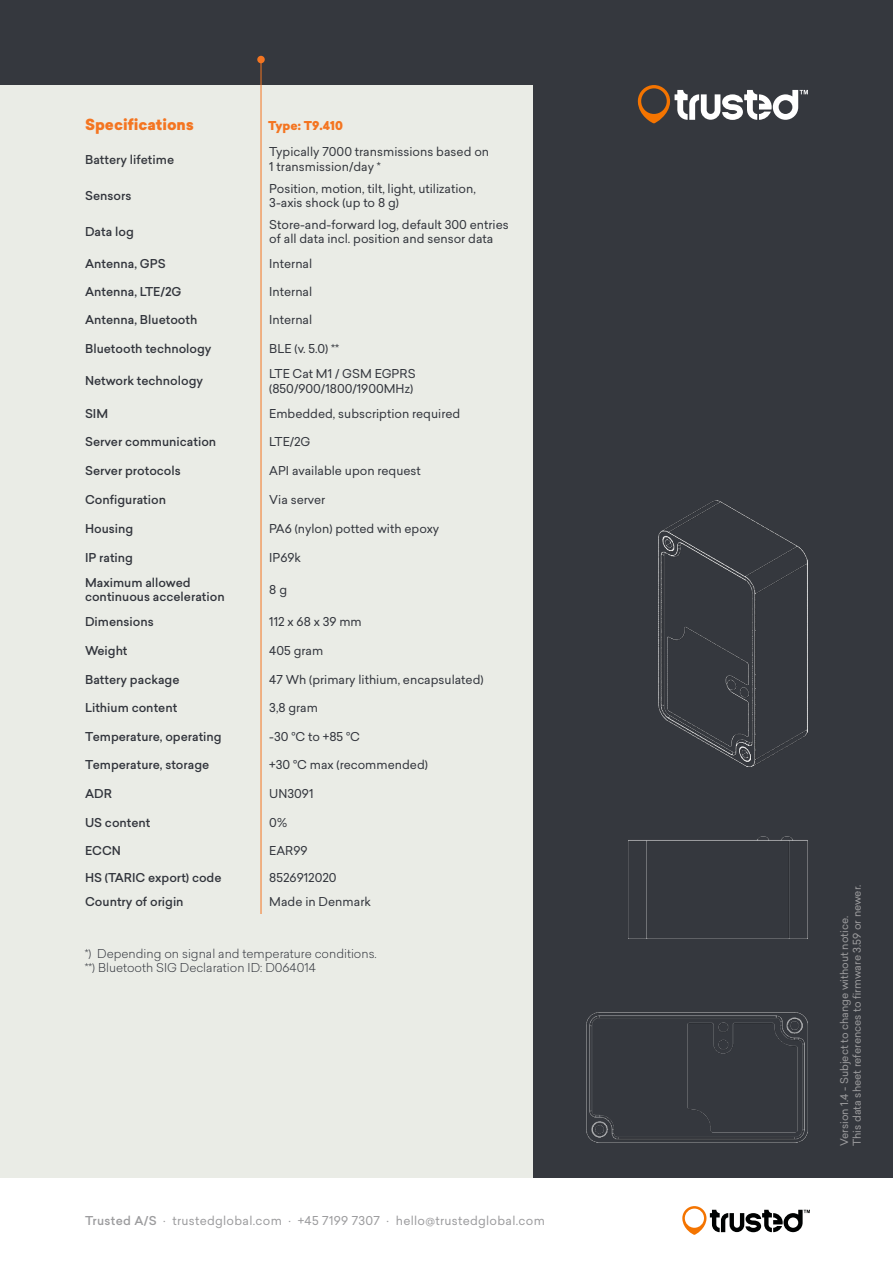
<style>
.page{position:relative;width:893px;height:1263px;background:#fff}
.page>*{position:absolute;margin:0;border:0;box-sizing:border-box;transform-origin:0 0}
.t1{font:900 15px "Sailec";color:#f47521}
.t2{font:12px/14.4px "Sailec";color:#32353c}
.t3{font:500 12px/14.4px "Sailec";color:#32353c}
.t4{font:300 12px/14.4px "Sailec";color:#32353c}
.t5{font:12px "Sailec";letter-spacing:.025em;color:#9c9c9e}
.t6{font:12px/14.4px "Sailec";color:#35383e}
.t7{font:500 12px "Sailec";color:#35383e}
.t8{font:900 12px "Sailec";color:#f47521}
.t9{font:10.5px/12.6px "Sailec";color:#9c9c9e}
.s1{font-weight:500}
</style>
<div class="page">
<div style="left:0;top:0;width:893px;height:1178px;background:#35383e"></div>
<div style="left:0;top:85px;width:533px;height:1093px;background:#eaece6"></div>
<svg style="left:682px;top:1206px;width:128px;height:29px"></svg>
<hr style="left:261px;top:85px;width:1px;height:829px;background:#f47521">
<svg style="left:261px;top:63px;width:1px;height:22px"></svg>
<div style="left:257px;top:56px;width:8px;height:7px;background:#f47521;border-radius:50%"></div>
<svg style="left:638px;top:85px;width:170px;height:38px"></svg>
<img style="left:628px;top:837px;width:180px;height:102px">
<img style="left:587px;top:1012px;width:221px;height:131px">
<img style="left:658px;top:501px;width:150px;height:265px">
<p class="t1" style="left:85px;top:118px;width:110px">Specifications</p>
<p class="t8" style="left:268px;top:120px;width:76px">Type: T9.410</p>
<p class="t7" style="left:85px;top:154px;width:91px">Battery lifetime</p>
<p class="t6" style="left:269px;top:146px;width:221px">Typically 7000 transmissions based on<br>1 transmission/day *</p>
<p class="t3" style="left:85px;top:190px;width:48px">Sensors</p>
<p class="t2" style="left:269px;top:182px;width:208px">Position, motion, tilt, light, utilization,<br>3-axis shock (up to 8 g)</p>
<p class="t3" style="left:85px;top:226px;width:50px">Data log</p>
<p class="t2" style="left:269px;top:218px;width:241px">Store-and-forward log, default 300 entries of all data incl. position and sensor data</p>
<p class="t3" style="left:85px;top:257px;width:82px">Antenna, GPS</p>
<p class="t2" style="left:269px;top:257px;width:44px">Internal</p>
<p class="t3" style="left:85px;top:285px;width:98px">Antenna, LTE/2G</p>
<p class="t2" style="left:269px;top:285px;width:44px">Internal</p>
<p class="t3" style="left:85px;top:314px;width:114px">Antenna, Bluetooth</p>
<p class="t2" style="left:269px;top:314px;width:44px">Internal</p>
<p class="t3" style="left:85px;top:343px;width:128px">Bluetooth technology</p>
<p class="t2" style="left:269px;top:343px;width:71px">BLE (v. 5.0) **</p>
<p class="t3" style="left:85px;top:375px;width:120px">Network technology</p>
<p class="t2" style="left:269px;top:368px;width:148px">LTE Cat M1 / GSM EGPRS (850/900/1800/1900MHz)</p>
<p class="t3" style="left:85px;top:407px;width:25px">SIM</p>
<p class="t2" style="left:269px;top:407px;width:192px">Embedded, subscription required</p>
<p class="t3" style="left:85px;top:436px;width:133px">Server communication</p>
<p class="t2" style="left:269px;top:436px;width:43px">LTE/2G</p>
<p class="t3" style="left:85px;top:464px;width:97px">Server protocols</p>
<p class="t2" style="left:269px;top:464px;width:153px">API available upon request</p>
<p class="t3" style="left:85px;top:493px;width:83px">Configuration</p>
<p class="t2" style="left:269px;top:493px;width:58px">Via server</p>
<p class="t3" style="left:85px;top:523px;width:50px">Housing</p>
<p class="t2" style="left:269px;top:523px;width:171px">PA6 (nylon) potted with epoxy</p>
<p class="t3" style="left:85px;top:551px;width:49px">IP rating</p>
<p class="t2" style="left:269px;top:551px;width:33px">IP69k</p>
<p class="t3" style="left:85px;top:576px;width:141px">Maximum allowed continuous acceleration</p>
<p class="t2" style="left:269px;top:584px;width:19px">8 g</p>
<p class="t3" style="left:85px;top:616px;width:70px">Dimensions</p>
<p class="t2" style="left:269px;top:616px;width:94px">112 x 68 x 39 mm</p>
<p class="t3" style="left:85px;top:645px;width:44px">Weight</p>
<p class="t2" style="left:269px;top:645px;width:55px">405 gram</p>
<p class="t3" style="left:85px;top:673px;width:96px">Battery package</p>
<p class="t2" style="left:269px;top:673px;width:216px">47 Wh (primary lithium, encapsulated)</p>
<p class="t3" style="left:85px;top:702px;width:94px">Lithium content</p>
<p class="t2" style="left:269px;top:702px;width:50px">3,8 gram</p>
<p class="t3" style="left:85px;top:730px;width:138px">Temperature, operating</p>
<p class="t2" style="left:269px;top:730px;width:92px">-30 °C to +85 °C</p>
<p class="t3" style="left:85px;top:759px;width:126px">Temperature, storage</p>
<p class="t2" style="left:269px;top:759px;width:160px">+30 °C max (recommended)</p>
<p class="t3" style="left:85px;top:788px;width:29px">ADR</p>
<p class="t2" style="left:269px;top:788px;width:46px">UN3091</p>
<p class="t3" style="left:85px;top:816px;width:67px">US content</p>
<p class="t2" style="left:269px;top:816px;width:19px">0%</p>
<p class="t3" style="left:85px;top:845px;width:37px">ECCN</p>
<p class="t2" style="left:269px;top:845px;width:40px">EAR99</p>
<p class="t3" style="left:85px;top:871px;width:138px">HS (TARIC export) code</p>
<p class="t2" style="left:269px;top:871px;width:69px">8526912020</p>
<p class="t3" style="left:85px;top:896px;width:100px">Country of origin</p>
<p class="t2" style="left:269px;top:896px;width:103px">Made in Denmark</p>
<p class="t4" style="left:85px;top:947px;width:294px">*) Depending on signal and temperature conditions. **) Bluetooth SIG Declaration ID: D064014</p>
<p class="t5" style="left:85px;top:1215px;width:461px"><span class="s1">Trusted A/S</span> · trustedglobal.com · +45 7199 7307 · hello@trustedglobal.com</p>
<p class="t9" style="left:839px;top:1146px;width:262px;rotate:-90deg">Version 1.4 - Subject to change without notice.<br>This data sheet references to firmware 3.59 or newer.</p>
</div>
